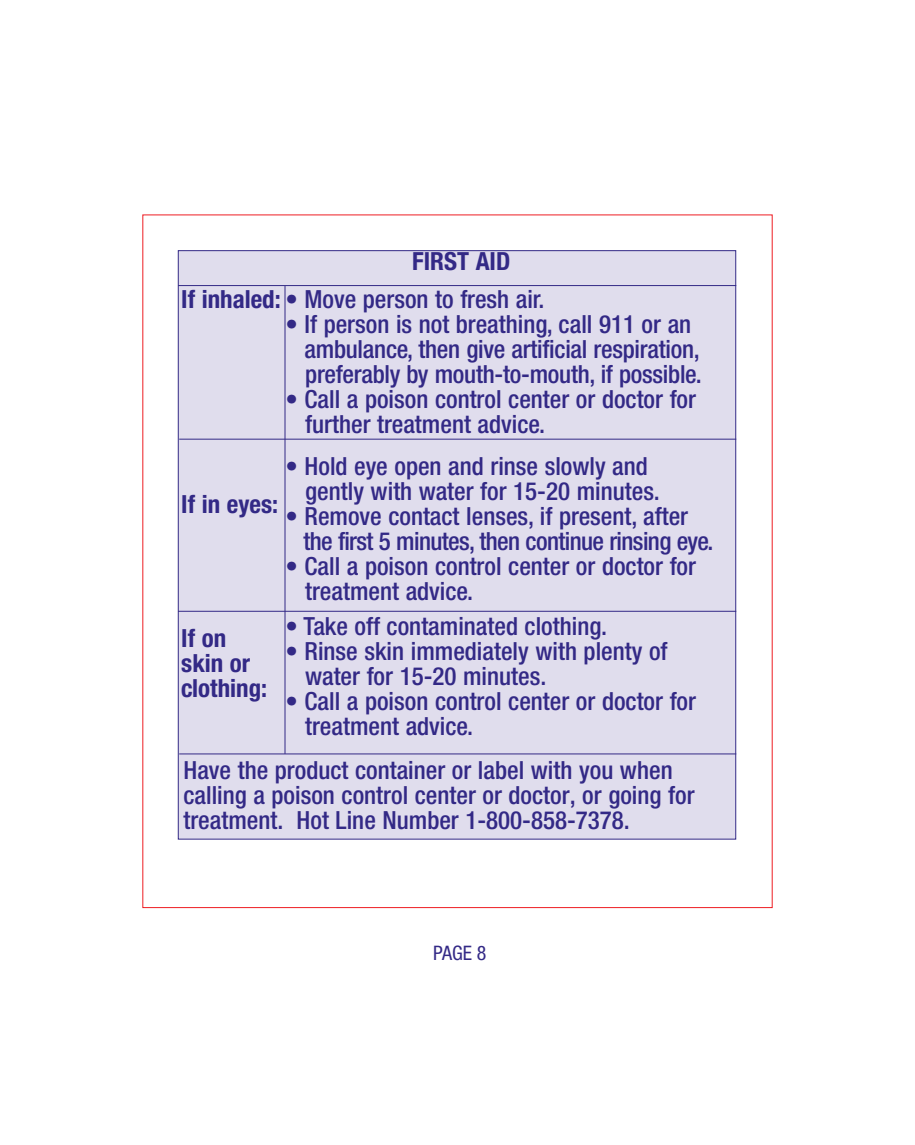
<style>
.page{position:relative;width:915px;height:1145px;background:#fff}
.page>*{position:absolute;margin:0;border:0;box-sizing:border-box;transform-origin:0 0}
.t1{font:500 condensed 25px/25px "Helvetica Neue LT Pro";color:#332986}
.t2{font:500 condensed 25px/25px "Helvetica Neue LT Pro";letter-spacing:-.025em;color:#332986}
.t3{font:700 condensed 25px/25px "Helvetica Neue LT Pro";color:#332986}
.t4{font:condensed 20px "Helvetica Neue LT Pro";color:#332986}
.s1{font-weight:700}
</style>
<div class="page">
<div style="left:178px;top:250px;width:558px;height:589px;background:#e0dded;border:1px solid #332986"></div>
<hr style="left:178px;top:285px;width:558px;height:1px;background:#332986">
<hr style="left:285px;top:286px;width:1px;height:468px;background:#332986">
<hr style="left:179px;top:438px;width:557px;height:1px;background:#332986">
<hr style="left:178px;top:611px;width:558px;height:1px;background:#332986">
<hr style="left:179px;top:753px;width:557px;height:1px;background:#332986">
<p class="t1" style="left:181px;top:242px;width:365px;line-height:37.5px;text-indent:231px"><span class="s1">FIRST AID<br>If inhaled:</span> • Move person to fresh air.</p>
<p class="t3" style="left:181px;top:491px;width:98px">If in eyes:</p>
<p class="t3" style="left:181px;top:625px;width:87px">If on skin or clothing:</p>
<p class="t1" style="left:305px;top:311px;width:399px;text-indent:-19px">• If person is not breathing, call 911 or an ambulance, then give artificial respiration, preferably by mouth-to-mouth, if possible.</p>
<p class="t1" style="left:305px;top:386px;width:392px;text-indent:-20px">• Call a poison control center or doctor for further treatment advice.</p>
<p class="t1" style="left:305px;top:453px;width:356px;text-indent:-20px">• Hold eye open and rinse slowly and gently with water for 15-20 minutes.</p>
<p class="t2" style="left:303px;top:503px;width:412px;text-indent:-18px">• Remove contact lenses, if present, after the first 5 minutes, then continue rinsing eye.</p>
<p class="t1" style="left:305px;top:553px;width:392px;text-indent:-20px">• Call a poison control center or doctor for treatment advice.</p>
<p class="t1" style="left:285px;top:613px;width:323px">• Take off contaminated clothing.</p>
<p class="t1" style="left:305px;top:638px;width:364px;text-indent:-20px">• Rinse skin immediately with plenty of water for 15-20 minutes.</p>
<p class="t1" style="left:305px;top:688px;width:392px;text-indent:-20px">• Call a poison control center or doctor for treatment advice.</p>
<p class="t1" style="left:183px;top:757px;width:513px">Have the product container or label with you when calling a poison control center or doctor, or going for treatment. Hot Line Number 1-800-858-7378.</p>
<p class="t4" style="left:433px;top:941px;width:55px">PAGE 8</p>
</div>
